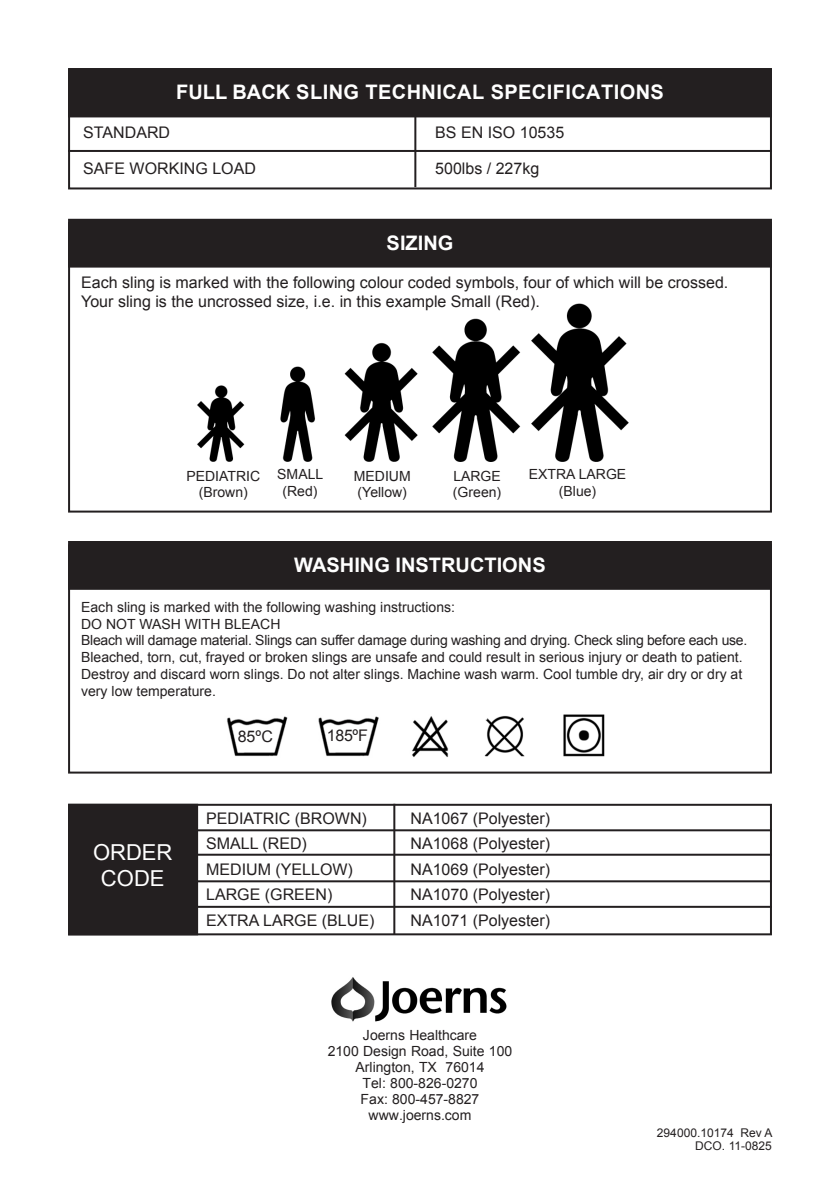
<style>
.page{position:relative;width:840px;height:1191px;background:#fff}
.page>*{position:absolute;margin:0;border:0;box-sizing:border-box;transform-origin:0 0}
.t1{font:22px "Arial";color:#fff}
.t2{font:700 20px "Arial";letter-spacing:.02em;color:#fff}
.t3{font:700 20px "Arial";color:#fff}
.t4{font:16px/18.8px "Arial";color:#231f20}
.Chart{font:14px/16.8px "Arial";color:#231f20}
.Chart-2{font:14px "Arial";letter-spacing:-.02em;color:#231f20}
.t5{font:12px/13px "Arial";color:#231f20;text-align:right}
</style>
<div class="page">
<img style="left:197px;top:303px;width:431px;height:158px">
<img style="left:227px;top:714px;width:378px;height:43px">
<div style="left:68px;top:68px;width:703px;height:121px;border:2px solid #231f20"></div>
<div style="left:69px;top:70px;width:701px;height:46px;background:#231f20"></div>
<div style="left:68px;top:69px;width:703px;height:48px;border:2px solid #231f20"></div>
<hr style="left:414px;top:115px;width:2px;height:72px;background:#231f20">
<div style="left:69px;top:220px;width:701px;height:46px;background:#231f20"></div>
<div style="left:68px;top:219px;width:703px;height:49px;border:2px solid #231f20"></div>
<div style="left:68px;top:222px;width:703px;height:290px;border:2px solid #231f20"></div>
<div style="left:69px;top:542px;width:701px;height:47px;background:#231f20"></div>
<div style="left:68px;top:541px;width:703px;height:49px;border:2px solid #231f20"></div>
<div style="left:68px;top:544px;width:703px;height:229px;border:2px solid #231f20"></div>
<div style="left:68px;top:804px;width:703px;height:131px;border:2px solid #231f20"></div>
<hr style="left:68px;top:829px;width:703px;height:2px;background:#231f20">
<hr style="left:68px;top:853px;width:703px;height:2px;background:#231f20">
<hr style="left:68px;top:880px;width:703px;height:2px;background:#231f20">
<hr style="left:68px;top:906px;width:703px;height:2px;background:#231f20">
<div style="left:69px;top:804px;width:128px;height:130px;background:#231f20"></div>
<div style="left:68px;top:804px;width:130px;height:131px;border:2px solid #231f20"></div>
<hr style="left:393px;top:804px;width:2px;height:130px;background:#231f20">
<hr style="left:68px;top:150px;width:703px;height:2px;background:#231f20">
<img style="left:331px;top:977px;width:176px;height:45px">
<p class="t2" style="left:176px;top:79px;width:489px">FULL BACK SLING TECHNICAL SPECIFICATIONS</p>
<p class="t4" style="left:83px;top:124px;width:88px">STANDARD</p>
<p class="t4" style="left:435px;top:124px;width:130px">BS EN ISO 10535</p>
<p class="t4" style="left:83px;top:160px;width:174px">SAFE WORKING LOAD</p>
<p class="t4" style="left:435px;top:160px;width:106px">500lbs / 227kg</p>
<p class="t3" style="left:386px;top:229px;width:68px">SIZING</p>
<p class="t4" style="left:81px;top:273px;width:648px">Each sling is marked with the following colour coded symbols, four of which will be crossed.<br>Your sling is the uncrossed size, i.e. in this example Small (Red).</p>
<p class="Chart" style="left:186px;top:467px;width:75px">PEDIATRIC</p>
<p class="Chart" style="left:199px;top:484px;width:50px">(Brown)</p>
<p class="Chart" style="left:277px;top:466px;width:47px">SMALL</p>
<p class="Chart" style="left:282px;top:483px;width:37px">(Red)</p>
<p class="Chart" style="left:354px;top:467px;width:58px">MEDIUM</p>
<p class="Chart" style="left:357px;top:484px;width:51px">(Yellow)</p>
<p class="Chart" style="left:453px;top:467px;width:49px">LARGE</p>
<p class="Chart" style="left:452px;top:484px;width:50px">(Green)</p>
<p class="Chart" style="left:528px;top:466px;width:99px">EXTRA LARGE</p>
<p class="Chart" style="left:558px;top:483px;width:39px">(Blue)</p>
<p class="t3" style="left:294px;top:551px;width:253px">WASHING INSTRUCTIONS</p>
<p class="Chart" style="left:81px;top:598px;width:375px">Each sling is marked with the following washing instructions:</p>
<p class="Chart" style="left:81px;top:615px;width:201px">DO NOT WASH WITH BLEACH</p>
<p class="Chart-2" style="left:81px;top:631px;width:667px">Bleach will damage material. Slings can suffer damage during washing and drying. Check sling before each use.</p>
<p class="Chart" style="left:81px;top:649px;width:662px">Bleached, torn, cut, frayed or broken slings are unsafe and could result in serious injury or death to patient.</p>
<p class="Chart" style="left:81px;top:666px;width:662px">Destroy and discard worn slings. Do not alter slings. Machine wash warm. Cool tumble dry, air dry or dry at very low temperature.</p>
<p class="t1" style="left:93px;top:837px;width:81px">ORDER</p>
<p class="t1" style="left:101px;top:864px;width:65px">CODE</p>
<p class="t4" style="left:237px;top:727px;width:37px">85ºC</p>
<p class="t4" style="left:326px;top:726px;width:43px">185ºF</p>
<p class="t4" style="left:206px;top:808px;width:162px">PEDIATRIC (BROWN)</p>
<p class="t4" style="left:410px;top:808px;width:141px">NA1067 (Polyester)</p>
<p class="t4" style="left:206px;top:834px;width:102px">SMALL (RED)</p>
<p class="t4" style="left:410px;top:834px;width:141px">NA1068 (Polyester)</p>
<p class="t4" style="left:206px;top:860px;width:148px">MEDIUM (YELLOW)</p>
<p class="t4" style="left:410px;top:860px;width:141px">NA1069 (Polyester)</p>
<p class="t4" style="left:206px;top:885px;width:128px">LARGE (GREEN)</p>
<p class="t4" style="left:410px;top:885px;width:141px">NA1070 (Polyester)</p>
<p class="t4" style="left:206px;top:911px;width:170px">EXTRA LARGE (BLUE)</p>
<p class="t4" style="left:410px;top:911px;width:141px">NA1071 (Polyester)</p>
<p class="Chart" style="left:327px;top:1027px;width:186px;line-height:16px;text-align:center">Joerns Healthcare<br>2100 Design Road, Suite 100</p>
<p class="Chart" style="left:355px;top:1058px;width:130px">Arlington, TX 76014</p>
<p class="Chart" style="left:362px;top:1074px;width:116px">Tel: 800-826-0270</p>
<p class="Chart" style="left:360px;top:1090px;width:120px">Fax: 800-457-8827</p>
<p class="Chart" style="left:368px;top:1106px;width:104px">www.joerns.com</p>
<p class="t5" style="left:656px;top:1126px;width:117px">294000.10174 Rev A<br>DCO. 11-0825</p>
</div>
